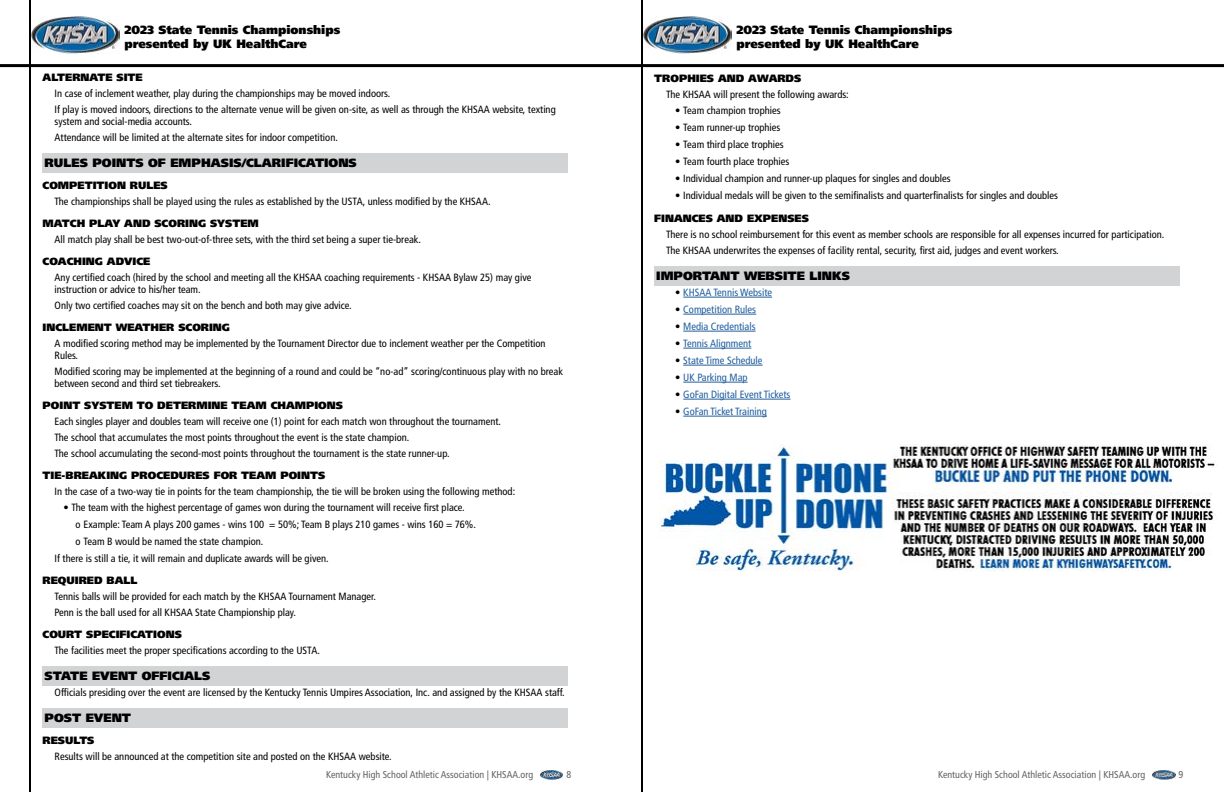
<style>
.page{position:relative;width:1224px;height:792px;background:#fff}
.page>*{position:absolute;margin:0;border:0;box-sizing:border-box;transform-origin:0 0}
.t1{font:900 12px/14.4px "Frutiger LT";color:#000}
.t2{font:condensed 10.5px/16px "Frutiger LT";color:#000}
.t3{font:900 10.5px "Frutiger LT";color:#000}
.t4{font:condensed 10.5px "Frutiger LT";color:#215e9e}
.t5{font:condensed 10px "Frutiger LT";color:#636466}
.s1{color:#000}
</style>
<div class="page">
<hr style="left:0;top:64px;width:612px;height:3px;background:#000">
<hr style="left:612px;top:64px;width:612px;height:3px;background:#000">
<hr style="left:29px;top:0;width:2px;height:792px;background:#000">
<hr style="left:641px;top:0;width:2px;height:792px;background:#000">
<img style="left:541px;top:770px;width:22px;height:10px">
<img style="left:1153px;top:770px;width:22px;height:10px">
<img style="left:31px;top:16px;width:89px;height:37px">
<img style="left:643px;top:16px;width:89px;height:37px">
<div style="left:43px;top:153px;width:525px;height:20px;background:#d1d3d4"></div>
<div style="left:43px;top:666px;width:525px;height:20px;background:#d1d3d4"></div>
<div style="left:43px;top:708px;width:525px;height:20px;background:#d1d3d4"></div>
<div style="left:654px;top:266px;width:526px;height:20px;background:#d1d3d4"></div>
<hr style="left:683px;top:297px;width:89px;height:1px;background:#215e9e">
<hr style="left:683px;top:314px;width:73px;height:1px;background:#215e9e">
<hr style="left:683px;top:331px;width:73px;height:1px;background:#215e9e">
<hr style="left:683px;top:348px;width:68px;height:1px;background:#215e9e">
<hr style="left:683px;top:365px;width:80px;height:1px;background:#215e9e">
<hr style="left:683px;top:382px;width:65px;height:1px;background:#215e9e">
<hr style="left:683px;top:399px;width:108px;height:1px;background:#215e9e">
<hr style="left:683px;top:416px;width:84px;height:1px;background:#215e9e">
<img style="left:660px;top:444px;width:556px;height:127px">
<p class="t1" style="left:124px;top:22px;width:217px">2023 State Tennis Championships presented by UK HealthCare</p>
<p class="t1" style="left:736px;top:22px;width:217px">2023 State Tennis Championships presented by UK HealthCare</p>
<p class="t3" style="left:43px;top:71px;width:102px">ALTERNATE SITE</p>
<p class="t2" style="left:55px;top:86px;width:503px">In case of inclement weather, play during the championships may be moved indoors.<br>If play is moved indoors, directions to the alternate venue will be given on-site, as well as through the KHSAA website, texting</p>
<p class="t2" style="left:55px;top:114px;width:285px">system and social-media accounts.<br>Attendance will be limited at the alternate sites for indoor competition.</p>
<p class="t1" style="left:45px;top:156px;width:314px">RULES POINTS OF EMPHASIS/CLARIFICATIONS</p>
<p class="t3" style="left:43px;top:179px;width:127px">COMPETITION RULES</p>
<p class="t2" style="left:55px;top:194px;width:437px">The championships shall be played using the rules as established by the USTA, unless modified by the KHSAA.</p>
<p class="t3" style="left:43px;top:217px;width:218px">MATCH PLAY AND SCORING SYSTEM</p>
<p class="t2" style="left:55px;top:232px;width:368px">All match play shall be best two-out-of-three sets, with the third set being a super tie-break.</p>
<p class="t3" style="left:43px;top:255px;width:109px">COACHING ADVICE</p>
<p class="t2" style="left:55px;top:272px;width:478px;line-height:12px">Any certified coach (hired by the school and meeting all the KHSAA coaching requirements - KHSAA Bylaw 25) may give instruction or advice to his/her team.</p>
<p class="t2" style="left:55px;top:298px;width:299px">Only two certified coaches may sit on the bench and both may give advice.</p>
<p class="t3" style="left:43px;top:321px;width:189px">INCLEMENT WEATHER SCORING</p>
<p class="t2" style="left:55px;top:338px;width:493px;line-height:12px">A modified scoring method may be implemented by the Tournament Director due to inclement weather per the Competition<br>Rules.</p>
<p class="t2" style="left:55px;top:366px;width:510px;line-height:12px">Modified scoring may be implemented at the beginning of a round and could be “no-ad” scoring/continuous play with no break between second and third set tiebreakers.</p>
<p class="t3" style="left:43px;top:399px;width:302px">POINT SYSTEM TO DETERMINE TEAM CHAMPIONS</p>
<p class="t2" style="left:55px;top:414px;width:448px">Each singles player and doubles team will receive one (1) point for each match won throughout the tournament.<br>The school that accumulates the most points throughout the event is the state champion.<br>The school accumulating the second-most points throughout the tournament is the state runner-up.</p>
<p class="t3" style="left:43px;top:469px;width:284px">TIE-BREAKING PROCEDURES FOR TEAM POINTS</p>
<p class="t2" style="left:55px;top:484px;width:462px">In the case of a two-way tie in points for the team championship, the tie will be broken using the following method:</p>
<p class="t2" style="left:64px;top:500px;width:403px">• The team with the highest percentage of games won during the tournament will receive first place.</p>
<p class="t2" style="left:76px;top:517px;width:402px">o Example: Team A plays 200 games - wins 100 = 50%; Team B plays 210 games - wins 160 = 76%.</p>
<p class="t2" style="left:76px;top:534px;width:189px">o Team B would be named the state champion.</p>
<p class="t2" style="left:55px;top:551px;width:276px">If there is still a tie, it will remain and duplicate awards will be given.</p>
<p class="t3" style="left:43px;top:574px;width:96px">REQUIRED BALL</p>
<p class="t2" style="left:55px;top:589px;width:323px">Tennis balls will be provided for each match by the KHSAA Tournament Manager.<br>Penn is the ball used for all KHSAA State Championship play.</p>
<p class="t3" style="left:43px;top:628px;width:141px">COURT SPECIFICATIONS</p>
<p class="t2" style="left:55px;top:643px;width:267px">The facilities meet the proper specifications according to the USTA.</p>
<p class="t1" style="left:45px;top:669px;width:167px">STATE EVENT OFFICIALS</p>
<p class="t2" style="left:55px;top:685px;width:512px">Officials presiding over the event are licensed by the Kentucky Tennis Umpires Association, Inc. and assigned by the KHSAA staff.</p>
<p class="t1" style="left:45px;top:711px;width:88px">POST EVENT</p>
<p class="t3" style="left:43px;top:734px;width:53px">RESULTS</p>
<p class="t2" style="left:55px;top:749px;width:339px">Results will be announced at the competition site and posted on the KHSAA website.</p>
<p class="t3" style="left:654px;top:72px;width:149px">TROPHIES AND AWARDS</p>
<p class="t2" style="left:666px;top:87px;width:184px">The KHSAA will present the following awards:</p>
<p class="t2" style="left:675px;top:103px;width:107px">• Team champion trophies</p>
<p class="t2" style="left:675px;top:120px;width:107px">• Team runner-up trophies</p>
<p class="t2" style="left:675px;top:137px;width:110px">• Team third place trophies</p>
<p class="t2" style="left:675px;top:154px;width:116px">• Team fourth place trophies</p>
<p class="t2" style="left:675px;top:171px;width:277px">• Individual champion and runner-up plaques for singles and doubles</p>
<p class="t2" style="left:675px;top:188px;width:384px">• Individual medals will be given to the semifinalists and quarterfinalists for singles and doubles</p>
<p class="t3" style="left:654px;top:212px;width:156px">FINANCES AND EXPENSES</p>
<p class="t2" style="left:666px;top:227px;width:500px">There is no school reimbursement for this event as member schools are responsible for all expenses incurred for participation.<br>The KHSAA underwrites the expenses of facility rental, security, first aid, judges and event workers.</p>
<p class="t1" style="left:656px;top:269px;width:195px">IMPORTANT WEBSITE LINKS</p>
<p class="t4" style="left:675px;top:286px;width:98px"><span class="s1">•</span> KHSAA Tennis Website</p>
<p class="t4" style="left:675px;top:303px;width:82px"><span class="s1">•</span> Competition Rules</p>
<p class="t4" style="left:675px;top:320px;width:82px"><span class="s1">•</span> Media Credentials</p>
<p class="t4" style="left:675px;top:337px;width:78px"><span class="s1">•</span> Tennis Alignment</p>
<p class="t4" style="left:675px;top:354px;width:89px"><span class="s1">•</span> State Time Schedule</p>
<p class="t4" style="left:675px;top:371px;width:74px"><span class="s1">•</span> UK Parking Map</p>
<p class="t4" style="left:675px;top:388px;width:117px"><span class="s1">•</span> GoFan Digital Event Tickets</p>
<p class="t4" style="left:675px;top:405px;width:93px"><span class="s1">•</span> GoFan Ticket Training</p>
<p class="t5" style="left:326px;top:768px;width:208px">Kentucky High School Athletic Association | KHSAA.org</p>
<p class="t5" style="left:567px;top:768px;width:6px">8</p>
<p class="t5" style="left:938px;top:768px;width:208px">Kentucky High School Athletic Association | KHSAA.org</p>
<p class="t5" style="left:1179px;top:768px;width:6px">9</p>
</div>
